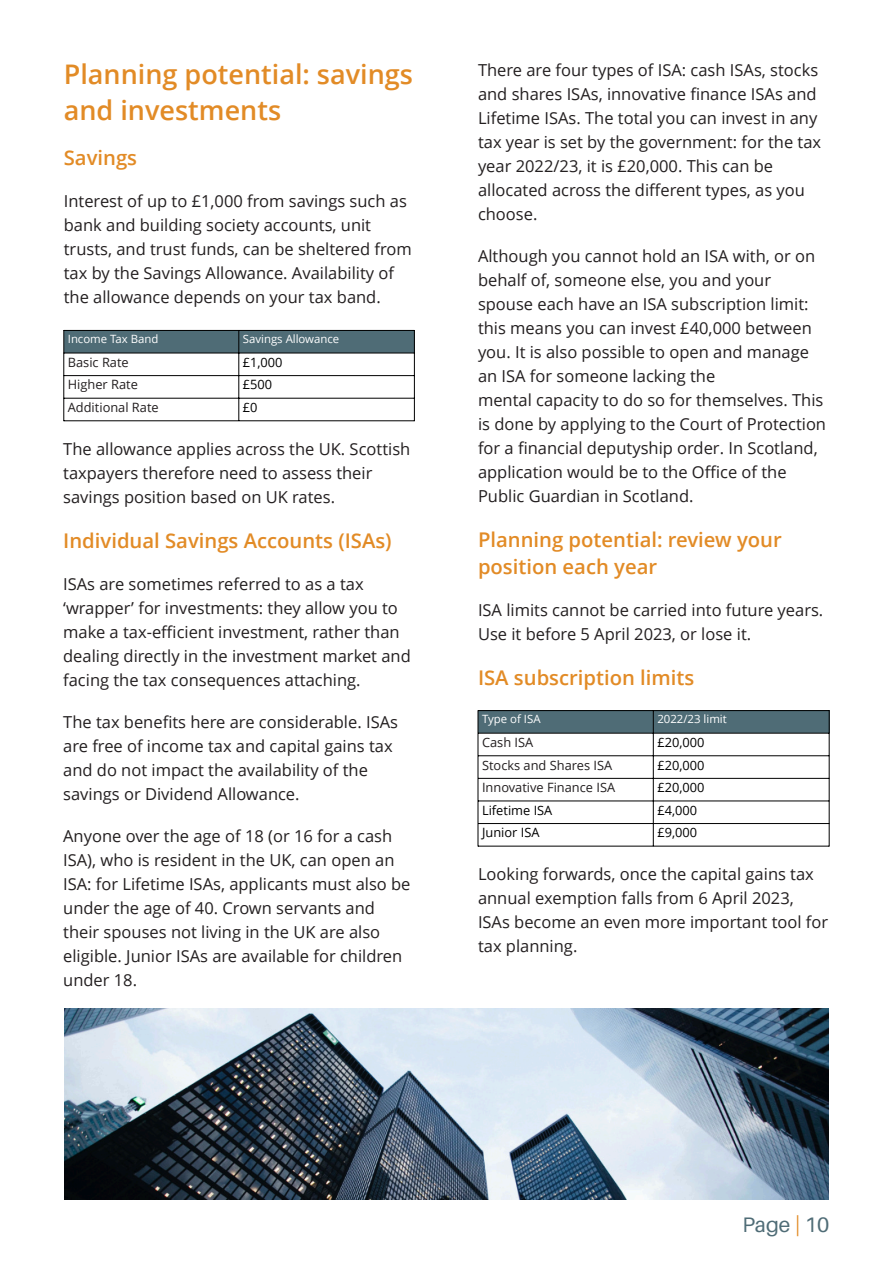
<style>
.page{position:relative;width:893px;height:1263px;background:#fff}
.page>*{position:absolute;margin:0;border:0;box-sizing:border-box;transform-origin:0 0}
.t1{font:600 27px/36px "Open Sans";color:#e28b26}
.t2{font:21px "Aileron";color:#4f6c76}
.t3{font:600 20.25px/27px "Open Sans";color:#e28b26}
.t4{font:16.5px/24px "Open Sans";color:#231f20}
.t5{font:12.75px "Open Sans";color:#231f20}
.t6{font:12.75px "Open Sans";color:#000}
.t7{font:11.4px "Open Sans";color:#fff}
.s1{color:#e28b26}
</style>
<div class="page">
<div style="left:64px;top:330px;width:350px;height:23px;background:#4f6c76"></div>
<hr style="left:63px;top:330px;width:1px;height:91px;background:#000">
<hr style="left:414px;top:330px;width:1px;height:91px;background:#000">
<hr style="left:238px;top:330px;width:1px;height:91px;background:#000">
<hr style="left:64px;top:330px;width:350px;height:1px;background:#000">
<hr style="left:64px;top:353px;width:350px;height:1px;background:#000">
<hr style="left:64px;top:375px;width:350px;height:1px;background:#000">
<hr style="left:64px;top:398px;width:350px;height:1px;background:#000">
<hr style="left:64px;top:420px;width:350px;height:1px;background:#000">
<div style="left:478px;top:711px;width:351px;height:22px;background:#4f6c76"></div>
<hr style="left:478px;top:710px;width:1px;height:136px;background:#000">
<hr style="left:829px;top:710px;width:1px;height:136px;background:#000">
<hr style="left:653px;top:711px;width:1px;height:135px;background:#000">
<hr style="left:478px;top:710px;width:351px;height:1px;background:#000">
<hr style="left:478px;top:733px;width:351px;height:1px;background:#000">
<hr style="left:478px;top:755px;width:351px;height:1px;background:#000">
<hr style="left:478px;top:778px;width:351px;height:1px;background:#000">
<hr style="left:478px;top:800px;width:351px;height:1px;background:#000">
<hr style="left:478px;top:823px;width:351px;height:1px;background:#000">
<hr style="left:478px;top:846px;width:351px;height:1px;background:#000">
<img style="left:64px;top:1008px;width:765px;height:191px">
<h1 class="t1" style="left:64px;top:59px;width:351px">Planning potential: savings and investments</h1>
<p class="t3" style="left:64px;top:146px;width:75px">Savings</p>
<p class="t4" style="left:64px;top:191px;width:350px">Interest of up to £1,000 from savings such as bank and building society accounts, unit trusts, and trust funds, can be sheltered from tax by the Savings Allowance. Availability of the allowance depends on your tax band.</p>
<p class="t7" style="left:68px;top:334px;width:92px">Income Tax Band</p>
<p class="t7" style="left:243px;top:334px;width:98px">Savings Allowance</p>
<p class="t5" style="left:68px;top:357px;width:63px">Basic Rate</p>
<p class="t6" style="left:243px;top:357px;width:41px">£1,000</p>
<p class="t5" style="left:68px;top:380px;width:72px">Higher Rate</p>
<p class="t6" style="left:243px;top:380px;width:31px">£500</p>
<p class="t5" style="left:68px;top:402px;width:92px">Additional Rate</p>
<p class="t6" style="left:243px;top:402px;width:16px">£0</p>
<p class="t4" style="left:63px;top:438px;width:349px">The allowance applies across the UK. Scottish taxpayers therefore need to assess their savings position based on UK rates.</p>
<p class="t3" style="left:63px;top:529px;width:330px">Individual Savings Accounts (ISAs)</p>
<p class="t4" style="left:63px;top:573px;width:349px">ISAs are sometimes referred to as a tax ‘wrapper’ for investments: they allow you to make a tax-efficient investment, rather than dealing directly in the investment market and facing the tax consequences attaching.</p>
<p class="t4" style="left:63px;top:711px;width:336px">The tax benefits here are considerable. ISAs are free of income tax and capital gains tax and do not impact the availability of the savings or Dividend Allowance.</p>
<p class="t4" style="left:63px;top:825px;width:349px">Anyone over the age of 18 (or 16 for a cash ISA), who is resident in the UK, can open an ISA: for Lifetime ISAs, applicants must also be under the age of 40. Crown servants and their spouses not living in the UK are also eligible. Junior ISAs are available for children under 18.</p>
<p class="t4" style="left:478px;top:60px;width:345px">There are four types of ISA: cash ISAs, stocks and shares ISAs, innovative finance ISAs and Lifetime ISAs. The total you can invest in any tax year is set by the government: for the tax year 2022/23, it is £20,000. This can be allocated across the different types, as you choose.</p>
<p class="t4" style="left:478px;top:246px;width:350px">Although you cannot hold an ISA with, or on behalf of, someone else, you and your spouse each have an ISA subscription limit: this means you can invest £40,000 between you. It is also possible to open and manage an ISA for someone lacking the<br>mental capacity to do so for themselves. This is done by applying to the Court of Protection for a financial deputyship order. In Scotland, application would be to the Office of the Public Guardian in Scotland.</p>
<p class="t3" style="left:478px;top:528px;width:305px">Planning potential: review your position each year</p>
<p class="t4" style="left:478px;top:600px;width:347px">ISA limits cannot be carried into future years.<br>Use it before 5 April 2023, or lose it.</p>
<p class="t3" style="left:478px;top:666px;width:218px">ISA subscription limits</p>
<p class="t7" style="left:482px;top:714px;width:60px">Type of ISA</p>
<p class="t7" style="left:657px;top:714px;width:71px">2022/23 limit</p>
<p class="t5" style="left:482px;top:737px;width:53px">Cash ISA</p>
<p class="t6" style="left:657px;top:737px;width:49px">£20,000</p>
<p class="t5" style="left:482px;top:760px;width:132px">Stocks and Shares ISA</p>
<p class="t6" style="left:657px;top:760px;width:49px">£20,000</p>
<p class="t5" style="left:482px;top:782px;width:135px">Innovative Finance ISA</p>
<p class="t6" style="left:657px;top:782px;width:49px">£20,000</p>
<p class="t6" style="left:482px;top:805px;width:72px">Lifetime ISA</p>
<p class="t6" style="left:657px;top:805px;width:41px">£4,000</p>
<p class="t6" style="left:482px;top:827px;width:59px">Junior ISA</p>
<p class="t6" style="left:657px;top:827px;width:41px">£9,000</p>
<p class="t4" style="left:478px;top:863px;width:352px">Looking forwards, once the capital gains tax annual exemption falls from 6 April 2023, ISAs become an even more important tool for tax planning.</p>
<p class="t2" style="left:742px;top:1216px;width:88px">Page <span class="s1">|</span> 10</p>
</div>
